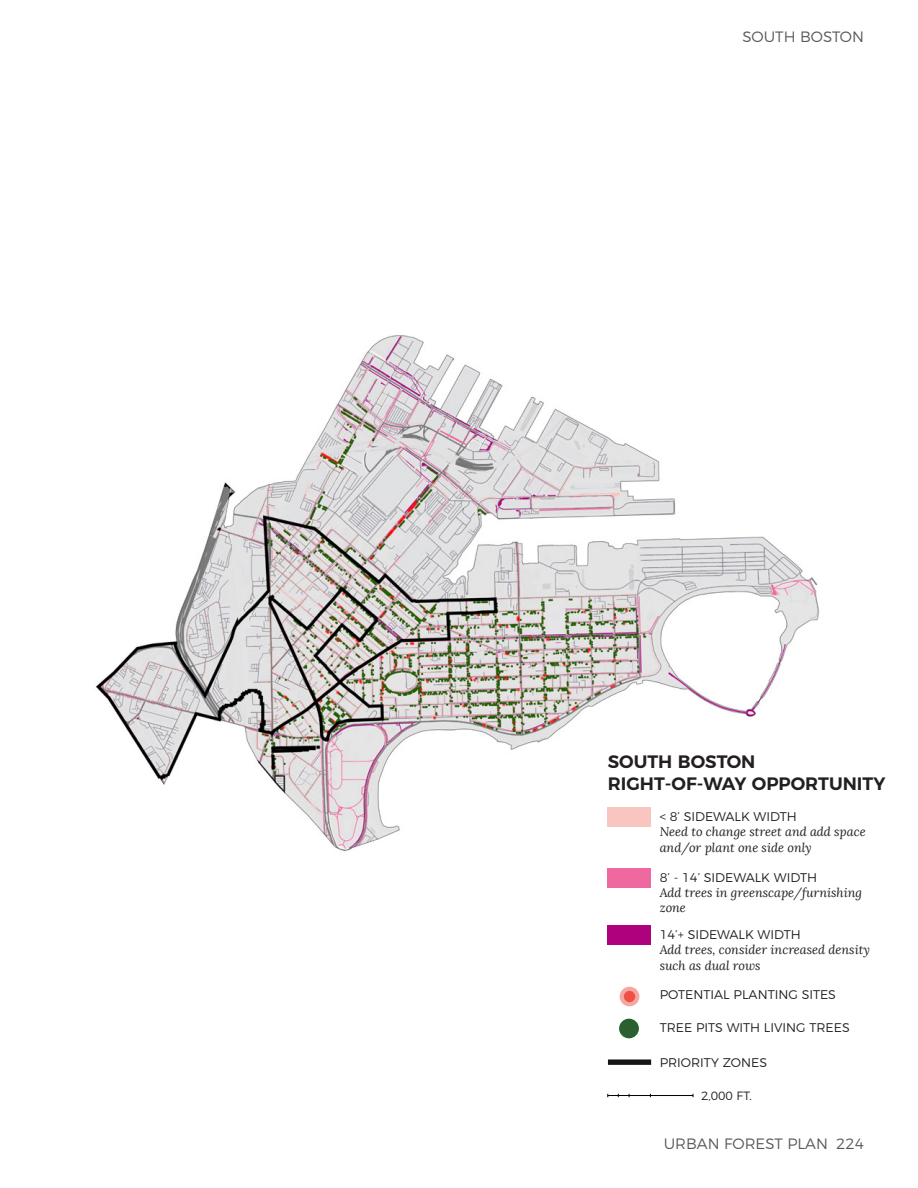
<style>
.page{position:relative;width:918px;height:1188px;background:#fff}
.page>*{position:absolute;margin:0;border:0;box-sizing:border-box;transform-origin:0 0}
.t1{font:600 18px "Montserrat";color:#231f20}
.t2{font:300 15px "Montserrat";color:#57585b}
.t3{font:italic 12.6px/15.1px "Lora";color:#231f20}
.t4{font:300 12.6px "Montserrat";color:#231f20}
.t5{font:300 12px "Montserrat";color:#231f20}
</style>
<div class="page">
<img style="left:96px;top:335px;width:724px;height:516px">
<hr style="left:608px;top:1095px;width:85px;height:1px;background:#000">
<div style="left:607px;top:807px;width:44px;height:20px;background:#f8c5c0"></div>
<div style="left:607px;top:868px;width:44px;height:20px;background:#f068a0"></div>
<div style="left:607px;top:926px;width:44px;height:19px;background:#ae017e"></div>
<div style="left:619px;top:1019px;width:20px;height:19px;background:#2a5f2f;border-radius:50%"></div>
<div style="left:620px;top:987px;width:19px;height:19px;border:4px solid #ef5046;border-radius:50%"></div>
<div style="left:624px;top:991px;width:11px;height:11px;background:#ef5046;border-radius:50%"></div>
<div style="left:608px;top:1059px;width:43px;height:6px;background:#151515"></div>
<p class="t2" style="left:742px;top:24px;width:123px">SOUTH BOSTON</p>
<p class="t1" style="left:608px;top:747px;width:149px">SOUTH BOSTON</p>
<p class="t1" style="left:608px;top:769px;width:279px">RIGHT-OF-WAY OPPORTUNITY</p>
<p class="t4" style="left:660px;top:807px;width:139px">&lt; 8’ SIDEWALK WIDTH</p>
<p class="t3" style="left:660px;top:825px;width:207px">Need to change street and add space and/or plant one side only</p>
<p class="t4" style="left:660px;top:868px;width:159px">8’ - 14’ SIDEWALK WIDTH</p>
<p class="t3" style="left:660px;top:885px;width:204px">Add trees in greenscape/furnishing zone</p>
<p class="t4" style="left:660px;top:925px;width:143px">14’+ SIDEWALK WIDTH</p>
<p class="t3" style="left:660px;top:943px;width:212px">Add trees, consider increased density such as dual rows</p>
<p class="t4" style="left:660px;top:985px;width:178px">POTENTIAL PLANTING SITES</p>
<p class="t4" style="left:660px;top:1018px;width:192px">TREE PITS WITH LIVING TREES</p>
<p class="t4" style="left:660px;top:1053px;width:109px">PRIORITY ZONES</p>
<p class="t5" style="left:701px;top:1086px;width:52px">2,000 FT.</p>
<p class="t2" style="left:664px;top:1131px;width:202px">URBAN FOREST PLAN 224</p>
</div>
